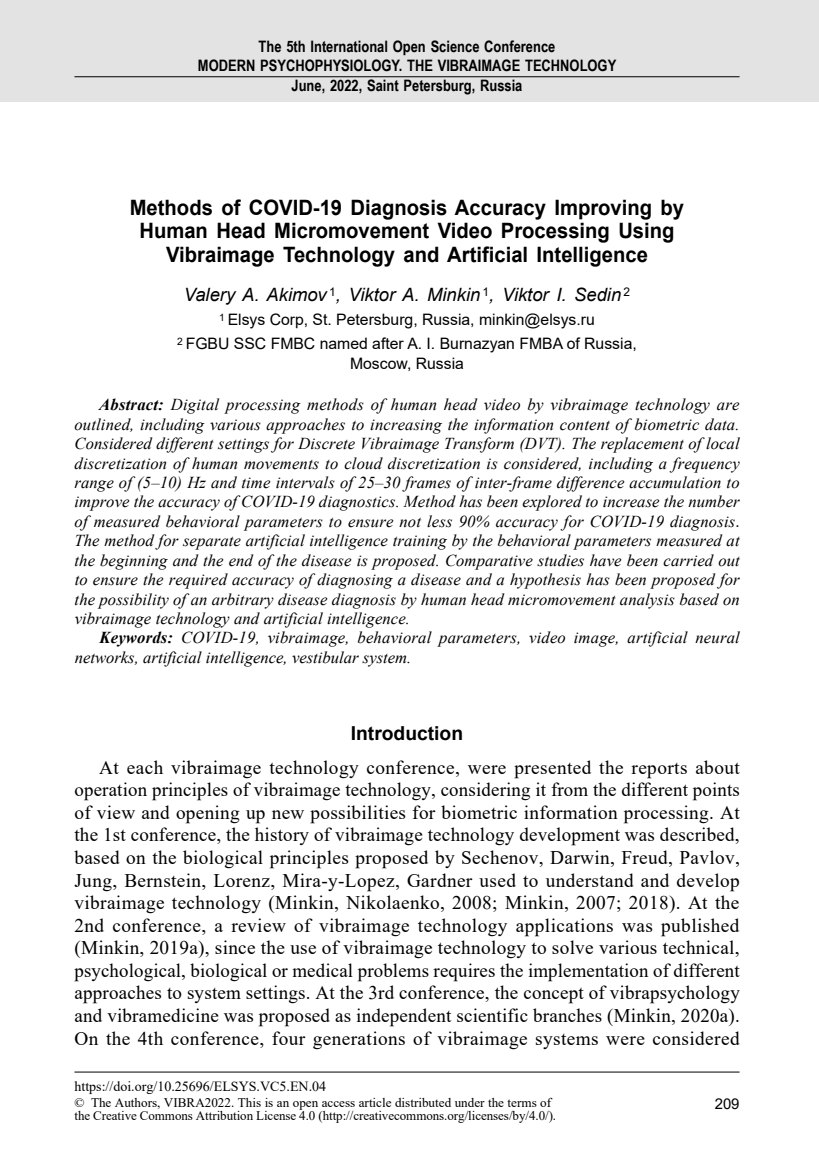
<style>
.page{position:relative;width:819px;height:1166px;background:#fff}
.page>*{position:absolute;margin:0;border:0;box-sizing:border-box;transform-origin:0 0}
.t1{font:700 21.18px/23.8px "Arial";color:#000;text-align:center;scale:.95 1}
.t2{font:19.25px/22.6px "Times New Roman";letter-spacing:.02em;color:#000;text-align:justify}
.t3{font:700 19.25px "Arial";color:#000}
.t4{font:italic 18.38px "Arial";color:#000}
.t5{font:italic 16.62px/19.4px "Times New Roman";letter-spacing:.005em;color:#000;text-align:justify}
.t6{font:700 15.75px/19.2px "Arial Narrow";color:#000;text-align:center}
.t7{font:15.75px/24.3px "Arial";color:#000;text-align:center}
.t8{font:14.88px "Arial";color:#000}
.t9{font:14px "Times New Roman";color:#000}
.t10{font:13.12px/13.1px "Times New Roman";letter-spacing:-.005em;color:#000}
.s1{font-weight:700}
.s2{font-style:normal}
</style>
<div class="page">
<div style="left:0;top:0;width:819px;height:102px;background:#e3e3e3"></div>
<hr style="left:74px;top:76px;width:665px;height:1px;background:#000">
<hr style="left:74px;top:1071px;width:665px;height:1px;background:#000">
<p class="t6" style="left:198px;top:36px;width:420px">The 5th International Open Science Conference<br>MODERN PSYCHOPHYSIOLOGY. THE VIBRAIMAGE TECHNOLOGY<br>June, 2022, Saint Petersburg, Russia</p>
<p class="t1" style="left:130px;top:195px;width:585px">Methods of COVID-19 Diagnosis Accuracy Improving by<br>Human Head Micromovement Video Processing Using<br>Vibraimage Technology and Artificial Intelligence</p>
<p class="t4" style="left:184px;top:282px;width:448px">Valery A. Akimov <sup>1</sup>, Viktor A. Minkin <sup>1</sup>, Viktor I. Sedin <sup>2</sup></p>
<p class="t7" style="left:177px;top:307px;width:461px"><sup>1</sup> Elsys Corp, St. Petersburg, Russia, minkin@elsys.ru<br><sup>2</sup> FGBU SSC FMBC named after A. I. Burnazyan FMBA of Russia,</p>
<p class="t7" style="left:350px;top:351px;width:115px">Moscow, Russia</p>
<p class="t5" style="left:74px;top:395px;width:666px;text-indent:25px"><span class="s1">Abstract:</span> Digital processing methods of human head video by vibraimage technology are outlined, including various approaches to increasing the information content of biometric data.<br>Considered different settings for Discrete Vibraimage Transform (DVT). The replacement of local discretization of human movements to cloud discretization is considered, including a frequency range of (5–10) Hz and time intervals of 25–30 frames of inter-frame difference accumulation to improve the accuracy of COVID-19 diagnostics. Method has been explored to increase the number of measured behavioral parameters to ensure not less 90% accuracy for COVID-19 diagnosis<span class="s2">.<br></span>The method for separate artificial intelligence training by the behavioral parameters measured at the beginning and the end of the disease is proposed. Comparative studies have been carried out to ensure the required accuracy of diagnosing a disease and a hypothesis has been proposed for the possibility of an arbitrary disease diagnosis by human head micromovement analysis based on vibraimage technology and artificial intelligence.</p>
<p class="t5" style="left:75px;top:628px;width:666px;text-indent:25px"><span class="s1">Keywords:</span> COVID-19, vibraimage, behavioral parameters, video image, artificial neural networks, artificial intelligence, vestibular system.</p>
<p class="t3" style="left:351px;top:719px;width:114px">Introduction</p>
<p class="t2" style="left:74px;top:755px;width:667px;text-indent:25px">At each vibraimage technology conference, were presented the reports about operation principles of vibraimage technology, considering it from the different points of view and opening up new possibilities for biometric information processing. At the 1st conference, the history of vibraimage technology development was described, based on the biological principles proposed by Sechenov, Darwin, Freud, Pavlov, Jung, Bernstein, Lorenz, Mira-y-Lopez, Gardner used to understand and develop vibraimage technology (Minkin, Nikolaenko, 2008; Minkin, 2007; 2018). At the 2nd conference, a review of vibraimage technology applications was published (Minkin, 2019a), since the use of vibraimage technology to solve various technical, psychological, biological or medical problems requires the implementation of different approaches to system settings. At the 3rd conference, the concept of vibrapsychology and vibramedicine was proposed as independent scientific branches (Minkin, 2020a).<br>On the 4th conference, four generations of vibraimage systems were considered</p>
<p class="t9" style="left:74px;top:1076px;width:253px">https://doi.org/10.25696/ELSYS.VC5.EN.04</p>
<p class="t10" style="left:74px;top:1095px;width:483px">© The Authors, VIBRA2022. This is an open access article distributed under the terms of the Creative Commons Attribution License 4.0 (http://creativecommons.org/licenses/by/4.0/).</p>
<p class="t8" style="left:714px;top:1093px;width:26px">209</p>
</div>
